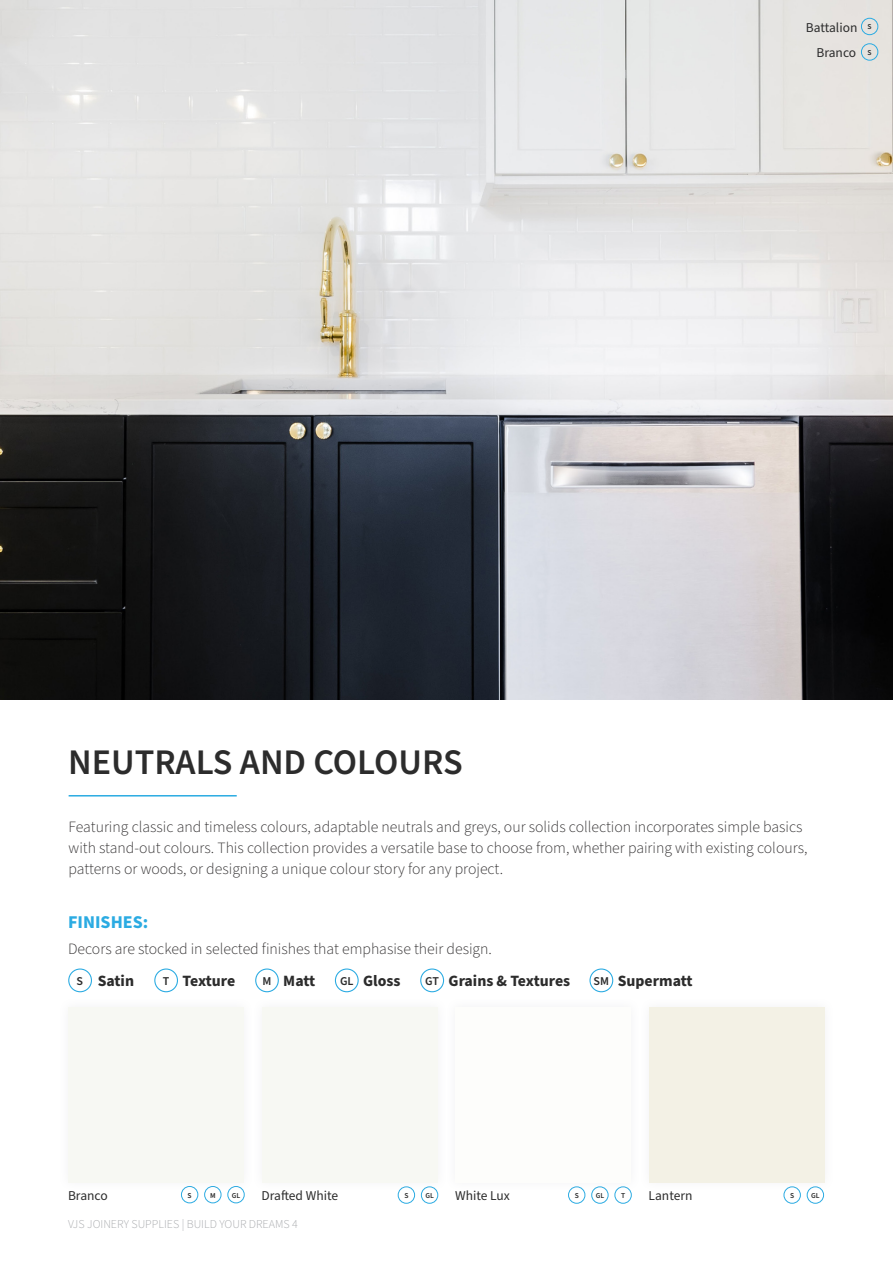
<style>
.page{position:relative;width:893px;height:1263px;background:#fff}
.page>*{position:absolute;margin:0;border:0;box-sizing:border-box;transform-origin:0 0}
.t1{font:600 36px "Source Sans Pro";color:#2c2c2c}
.t2{font:700 18px "Source Sans Pro";color:#2babe2}
.t3{font:300 15.75px/21px "Source Sans Pro";color:#323031}
.t4{font:700 15.75px "Source Sans Pro";color:#2c2c2c}
.t5{font:13.5px/25.2px "Source Sans Pro";color:#2c2c2c;text-align:right}
.t6{font:300 12px "Source Sans Pro";color:#a7a9ac}
.t7{font:600 7.5px "Source Sans Pro";color:#2c2c2c}
.s1{font-weight:600;font-size:12px}
</style>
<div class="page">
<img style="left:0;top:0;width:893px;height:700px">
<hr style="left:69px;top:795px;width:168px;height:1px;background:#2babe2">
<div style="left:204px;top:1186px;width:17px;height:17px;border:1px solid #2babe2;border-radius:50%"></div>
<div style="left:181px;top:1186px;width:17px;height:17px;border:1px solid #2babe2;border-radius:50%"></div>
<div style="left:228px;top:1186px;width:16px;height:17px;border:1px solid #2babe2;border-radius:50%"></div>
<div style="left:58px;top:997px;width:196px;height:195px;background:#fcfcfd"></div>
<div style="left:68px;top:1007px;width:176px;height:175px;background:#f7f8f3"></div>
<div style="left:398px;top:1187px;width:17px;height:16px;border:1px solid #2babe2;border-radius:50%"></div>
<div style="left:421px;top:1187px;width:17px;height:16px;border:1px solid #2babe2;border-radius:50%"></div>
<div style="left:252px;top:997px;width:195px;height:195px;background:#fcfcfc"></div>
<div style="left:262px;top:1007px;width:176px;height:175px;background:#f7f8f3"></div>
<div style="left:591px;top:1187px;width:17px;height:16px;border:1px solid #2babe2;border-radius:50%"></div>
<div style="left:568px;top:1187px;width:17px;height:16px;border:1px solid #2babe2;border-radius:50%"></div>
<div style="left:615px;top:1187px;width:16px;height:16px;border:1px solid #2babe2;border-radius:50%"></div>
<div style="left:445px;top:997px;width:196px;height:195px;background:#fdfdfb"></div>
<div style="left:784px;top:1187px;width:17px;height:16px;border:1px solid #2babe2;border-radius:50%"></div>
<div style="left:807px;top:1187px;width:17px;height:16px;border:1px solid #2babe2;border-radius:50%"></div>
<div style="left:639px;top:997px;width:195px;height:195px;background:#fcfcfd"></div>
<div style="left:649px;top:1007px;width:176px;height:175px;background:#f3f1e5"></div>
<div style="left:154px;top:968px;width:24px;height:24px;border:1px solid #2babe2;border-radius:50%"></div>
<div style="left:335px;top:968px;width:24px;height:24px;border:1px solid #2babe2;border-radius:50%"></div>
<div style="left:589px;top:968px;width:24px;height:24px;border:1px solid #2babe2;border-radius:50%"></div>
<div style="left:255px;top:968px;width:24px;height:24px;border:1px solid #2babe2;border-radius:50%"></div>
<div style="left:420px;top:968px;width:24px;height:24px;border:1px solid #2babe2;border-radius:50%"></div>
<div style="left:68px;top:968px;width:24px;height:24px;border:1px solid #2babe2;border-radius:50%"></div>
<div style="left:861px;top:18px;width:17px;height:17px;border:1px solid #2babe2;border-radius:50%"></div>
<div style="left:861px;top:44px;width:17px;height:16px;border:1px solid #2babe2;border-radius:50%"></div>
<h1 class="t1" style="left:68px;top:738px;width:396px">NEUTRALS AND COLOURS</h1>
<p class="t5" style="left:806px;top:16px;width:67px">Battalion <sup>S<br></sup>Branco <sup>S</sup></p>
<p class="t3" style="left:69px;top:817px;width:740px">Featuring classic and timeless colours, adaptable neutrals and greys, our solids collection incorporates simple basics with stand-out colours. This collection provides a versatile base to choose from, whether pairing with existing colours, patterns or woods, or designing a unique colour story for any project.</p>
<p class="t2" style="left:68px;top:910px;width:82px">FINISHES:</p>
<p class="t3" style="left:68px;top:939px;width:425px">Decors are stocked in selected finishes that emphasise their design.</p>
<p class="t4" style="left:77px;top:970px;width:59px"><span class="s1">S</span> Satin</p>
<p class="t4" style="left:163px;top:970px;width:74px"><span class="s1">T</span> Texture</p>
<p class="t4" style="left:262px;top:970px;width:54px"><span class="s1">M</span> Matt</p>
<p class="t4" style="left:340px;top:970px;width:62px"><span class="s1">GL</span> Gloss</p>
<p class="t4" style="left:425px;top:970px;width:146px"><span class="s1">GT</span> Grains &amp; Textures</p>
<p class="t4" style="left:594px;top:970px;width:101px"><span class="s1">SM</span> Supermatt</p>
<p class="t5" style="left:68px;top:1183px;width:41px">Branco</p>
<p class="t7" style="left:188px;top:1190px;width:6px">S</p>
<p class="t7" style="left:210px;top:1190px;width:7px">M</p>
<p class="t7" style="left:232px;top:1190px;width:10px">GL</p>
<p class="t5" style="left:262px;top:1184px;width:78px">Drafted White</p>
<p class="t7" style="left:404px;top:1190px;width:6px">S</p>
<p class="t7" style="left:425px;top:1190px;width:10px">GL</p>
<p class="t5" style="left:455px;top:1184px;width:56px">White Lux</p>
<p class="t7" style="left:575px;top:1190px;width:6px">S</p>
<p class="t7" style="left:596px;top:1190px;width:10px">GL</p>
<p class="t7" style="left:621px;top:1190px;width:6px">T</p>
<p class="t5" style="left:649px;top:1184px;width:45px">Lantern</p>
<p class="t7" style="left:790px;top:1190px;width:6px">S</p>
<p class="t7" style="left:811px;top:1190px;width:10px">GL</p>
<p class="t6" style="left:68px;top:1216px;width:231px">VJS JOINERY SUPPLIES | BUILD YOUR DREAMS 4</p>
</div>
